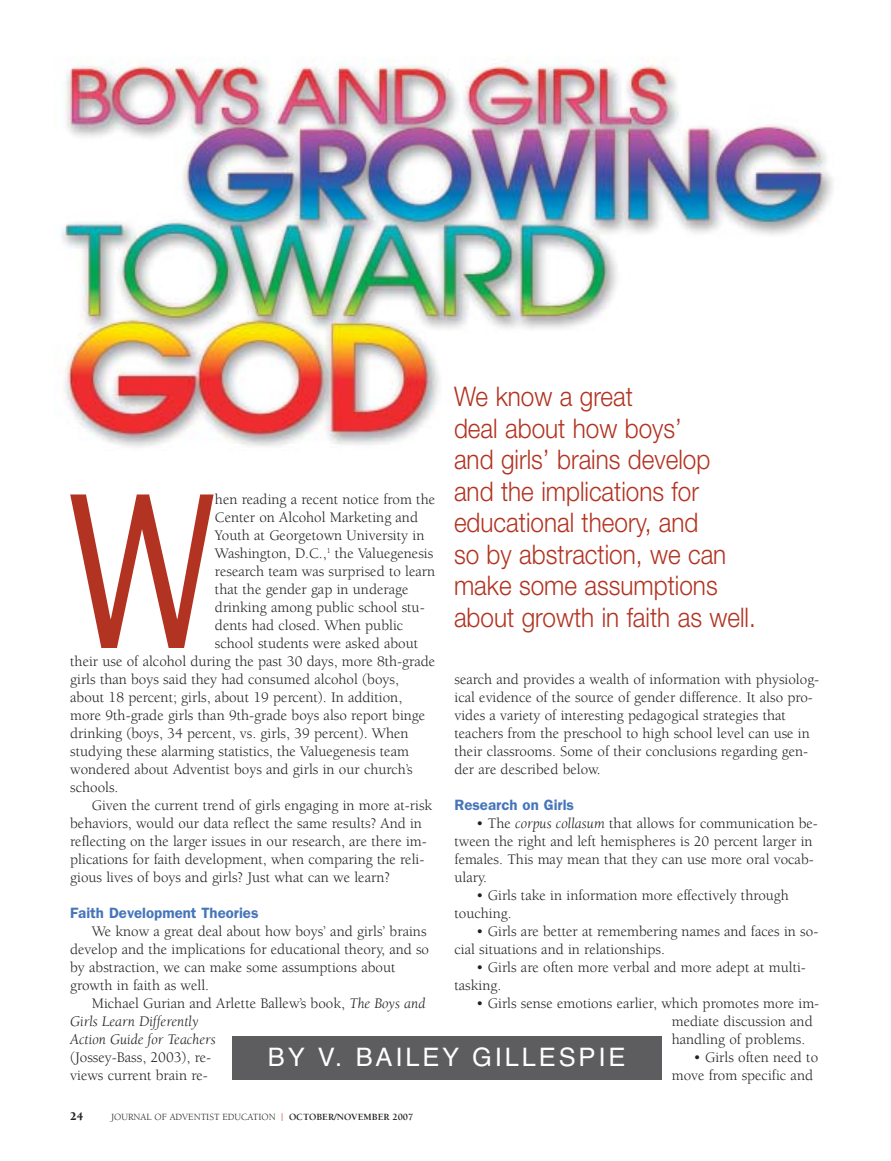
<style>
.page{position:relative;width:891px;height:1161px;background:#fff}
.page>*{position:absolute;margin:0;border:0;box-sizing:border-box;transform-origin:0 0}
.t1{font:223.8px "Franklin Gothic";color:#b23321;scale:.8 1}
.t2{font:300 27px/31.5px "Helvetica Neue";color:#b23321;scale:.9 1}
.t3{font:25.5px "Helvetica";letter-spacing:.11em;color:#fff}
.t4{font:15px/18px "Berkeley";color:#231f20}
.t5{font:italic 15px/18px "Berkeley";color:#231f20}
.t6{font:600 15px "Franklin Gothic";color:#4675ba}
.t7{font:900 12px "Berkeley";color:#231f20}
.t8{font:9.75px "Berkeley";color:#231f20}
.s1{font-style:normal}
.s2{font-style:italic}
.s3{color:#b23321}
.s4{font-weight:700}
</style>
<div class="page">
<div style="left:232px;top:1037px;width:429px;height:43px;background:#5d5c5e"></div>
<img style="left:61px;top:58px;width:772px;height:389px">
<h2 class="t2" style="left:454px;top:383px;width:337px">We know a great<br>deal about how boys’<br>and girls’ brains develop and the implications for educational theory, and<br>so by abstraction, we can make some assumptions about growth in faith as well.</h2>
<h1 class="t1" style="left:68px;top:494px;width:185px">W</h1>
<p class="t4" style="left:215px;top:492px;width:222px">hen reading a recent notice from the</p>
<p class="t4" style="left:215px;top:510px;width:205px">Center on Alcohol Marketing and</p>
<p class="t4" style="left:215px;top:528px;width:211px">Youth at Georgetown University in</p>
<p class="t4" style="left:215px;top:546px;width:220px">Washington, D.C.,<sup>1</sup> the Valuegenesis</p>
<p class="t4" style="left:215px;top:564px;width:222px">research team was surprised to learn</p>
<p class="t4" style="left:215px;top:582px;width:195px">that the gender gap in underage</p>
<p class="t4" style="left:215px;top:600px;width:211px">drinking among public school stu-</p>
<p class="t4" style="left:215px;top:618px;width:190px">dents had closed. When public</p>
<p class="t4" style="left:215px;top:636px;width:205px">school students were asked about</p>
<p class="t4" style="left:70px;top:654px;width:367px">their use of alcohol during the past 30 days, more 8th-grade</p>
<p class="t4" style="left:70px;top:672px;width:330px">girls than boys said they had consumed alcohol (boys,</p>
<p class="t4" style="left:70px;top:690px;width:334px">about 18 percent; girls, about 19 percent). In addition,</p>
<p class="t4" style="left:70px;top:708px;width:357px">more 9th-grade girls than 9th-grade boys also report binge</p>
<p class="t4" style="left:70px;top:726px;width:340px">drinking (boys, 34 percent, vs. girls, 39 percent). When</p>
<p class="t4" style="left:70px;top:744px;width:340px">studying these alarming statistics, the Valuegenesis team</p>
<p class="t4" style="left:70px;top:762px;width:344px">wondered about Adventist boys and girls in our church’s</p>
<p class="t4" style="left:70px;top:780px;width:50px">schools.</p>
<p class="t4" style="left:92px;top:798px;width:342px">Given the current trend of girls engaging in more at-risk</p>
<p class="t4" style="left:70px;top:816px;width:353px">behaviors, would our data reflect the same results? And in</p>
<p class="t4" style="left:70px;top:834px;width:358px">reflecting on the larger issues in our research, are there im-</p>
<p class="t4" style="left:70px;top:852px;width:356px">plications for faith development, when comparing the reli-</p>
<p class="t4" style="left:70px;top:870px;width:321px">gious lives of boys and girls? Just what can we learn?</p>
<p class="t6" style="left:70px;top:908px;width:190px">Faith Development Theories</p>
<p class="t4" style="left:70px;top:924px;width:360px;text-indent:22px">We know a great deal about how boys’ and girls’ brains develop and the implications for educational theory, and so by abstraction, we can make some assumptions about growth in faith as well.</p>
<p class="t5" style="left:70px;top:996px;width:357px;text-indent:22px"><span class="s1">Michael Gurian and Arlette Ballew’s book,</span> The Boys and<br>Girls Learn Differently<br>Action Guide for Teachers</p>
<p class="t4" style="left:70px;top:1050px;width:143px">(Jossey-Bass, 2003), re&shy;views current brain re-</p>
<p class="t4" style="left:455px;top:672px;width:366px">search and provides a wealth of information with physiolog&shy;ical evidence of the source of gender difference. It also pro&shy;vides a variety of interesting pedagogical strategies that teachers from the preschool to high school level can use in their classrooms. Some of their conclusions regarding gen&shy;der are described below.</p>
<p class="t6" style="left:455px;top:800px;width:121px">Research on Girls</p>
<p class="t4" style="left:455px;top:816px;width:365px;text-indent:22px">• The <span class="s2">corpus collasum</span> that allows for communication be&shy;tween the right and left hemispheres is 20 percent larger in females. This may mean that they can use more oral vocab&shy;ulary.</p>
<p class="t4" style="left:455px;top:888px;width:336px;text-indent:22px">• Girls take in information more effectively through touching.</p>
<p class="t4" style="left:455px;top:924px;width:365px;text-indent:22px">• Girls are better at remembering names and faces in so&shy;cial situations and in relationships.</p>
<p class="t4" style="left:455px;top:960px;width:353px;text-indent:22px">• Girls are often more verbal and more adept at multi&shy;tasking.</p>
<p class="t4" style="left:672px;top:996px;width:149px;text-indent:-196px">• Girls sense emotions earlier, which promotes more im&shy;mediate discussion and handling of problems.</p>
<p class="t4" style="left:672px;top:1050px;width:148px;text-indent:22px">• Girls often need to move from specific and</p>
<h3 class="t3" style="left:268px;top:1048px;width:359px">BY V. BAILEY GILLESPIE</h3>
<p class="t7" style="left:70px;top:1112px;width:15px">24</p>
<p class="t8" style="left:111px;top:1113px;width:304px">JOURNAL OF ADVENTIST EDUCATION <span class="s3">|</span> <span class="s4">OCTOBER/NOVEMBER 2007</span></p>
</div>
